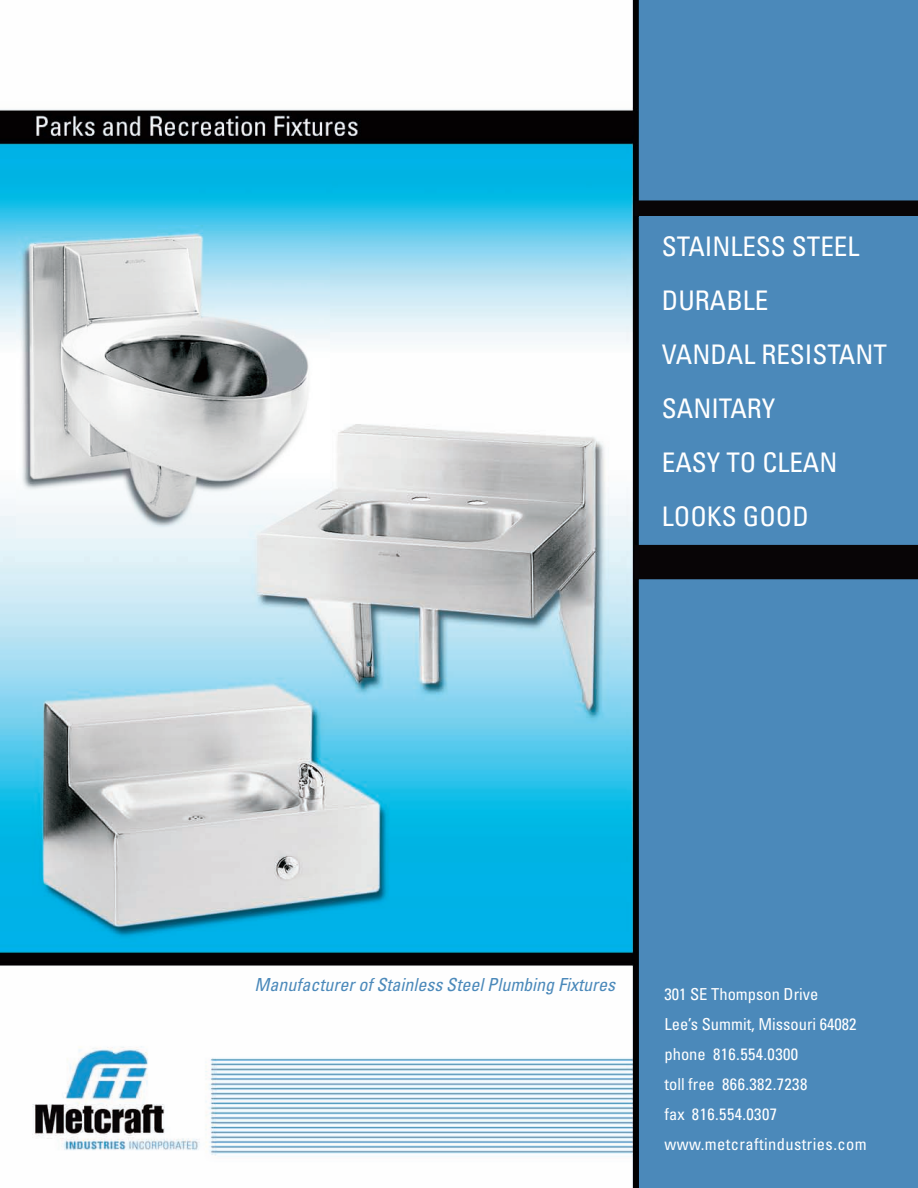
<style>
.page{position:relative;width:918px;height:1188px;background:#fff}
.page>*{position:absolute;margin:0;border:0;box-sizing:border-box;transform-origin:0 0}
.t1{font:condensed 27px/54px "Univers";color:#fff}
.t2{font:italic condensed 18px "Univers";color:#4b89ba}
.t3{font:condensed 16.5px/30px "Univers";color:#fff}
</style>
<div class="page">
<img style="left:0;top:0;width:634px;height:1188px">
<img style="left:16px;top:225px;width:313px;height:312px">
<svg style="left:634px;top:0;width:284px;height:1188px;background:#4680ad"></svg>
<h1 class="t1" style="left:662px;top:221px;width:227px">STAINLESS STEEL<br>DURABLE<br>VANDAL RESISTANT<br>SANITARY<br>EASY TO CLEAN<br>LOOKS GOOD</h1>
<p class="t2" style="left:254px;top:978px;width:362px">Manufacturer of Stainless Steel Plumbing Fixtures</p>
<p class="t3" style="left:664px;top:981px;width:204px">301 SE Thompson Drive<br>Lee’s Summit, Missouri 64082 phone 816.554.0300<br>toll free 866.382.7238<br>fax 816.554.0307 www.metcraftindustries.com</p>
</div>
